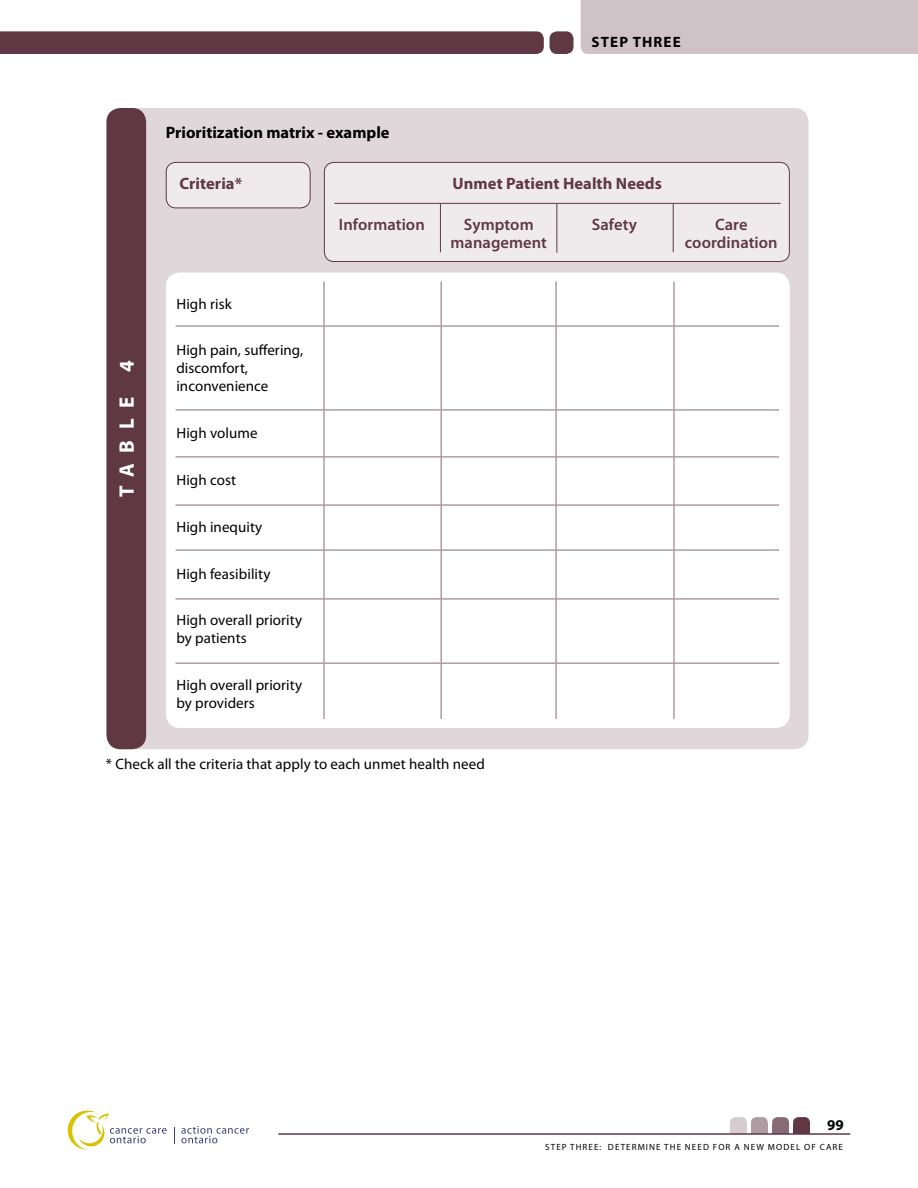
<style>
.page{position:relative;width:918px;height:1188px;background:#fff}
.page>*{position:absolute;margin:0;border:0;box-sizing:border-box;transform-origin:0 0}
.t1{font:700 21px "Myriad Pro";letter-spacing:.5em;color:#fff}
.t2{font:600 16.5px "Myriad Pro";letter-spacing:.005em;color:#5f3844}
.t3{font:700 16.5px "Myriad Pro";letter-spacing:.005em;color:#5f3844}
.t4{font:700 16.5px "Myriad Pro";color:#000}
.t5{font:15px/18px "Myriad Pro";letter-spacing:.005em;color:#000}
.t6{font:700 15px "Myriad Pro";letter-spacing:.075em;color:#000}
.t7{font:9px "Myriad Pro";letter-spacing:.12em;color:#000}
</style>
<div class="page">
<div style="left:0;top:31px;width:544px;height:23px;background:#5f3844"></div>
<svg style="left:181px;top:1126px;width:68px;height:17px"></svg>
<svg style="left:174px;top:1127px;width:1px;height:16px"></svg>
<svg style="left:67px;top:1110px;width:100px;height:40px"></svg>
<div style="left:793px;top:1117px;width:17px;height:17px;background:#5f3844;border-radius:5px"></div>
<div style="left:793px;top:1126px;width:17px;height:8px;background:#5f3844"></div>
<div style="left:772px;top:1117px;width:17px;height:17px;background:#876a73;border-radius:5px"></div>
<div style="left:772px;top:1126px;width:17px;height:8px;background:#876a73"></div>
<div style="left:751px;top:1117px;width:17px;height:17px;background:#af9ca2;border-radius:5px"></div>
<div style="left:751px;top:1123px;width:17px;height:11px;background:#af9ca2"></div>
<div style="left:730px;top:1117px;width:17px;height:17px;background:#d7cdd0;border-radius:5px"></div>
<div style="left:730px;top:1123px;width:17px;height:11px;background:#d7cdd0"></div>
<hr style="left:278px;top:1133px;width:572px;height:2px;background:#5f3844">
<div style="left:581px;top:0;width:252px;height:54px;background:#cfc3c7"></div>
<div style="left:550px;top:31px;width:24px;height:23px;background:#5f3844;border-radius:8px"></div>
<div style="left:833px;top:0;width:85px;height:54px;background:#cfc3c7"></div>
<div style="left:107px;top:108px;width:702px;height:641px;background:#dfd7da;border-radius:14px"></div>
<div style="left:107px;top:108px;width:39px;height:641px;background:#5f3844;border-radius:14px"></div>
<div style="left:166px;top:273px;width:624px;height:455px;background:#fff;border-radius:14px"></div>
<hr style="left:176px;top:325px;width:603px;height:2px;background:#af9ca2">
<hr style="left:176px;top:409px;width:603px;height:2px;background:#af9ca2">
<div style="left:166px;top:162px;width:144px;height:46px;background:#efebec;border-radius:10px"></div>
<div style="left:166px;top:162px;width:145px;height:46px;border:1px solid #5f3844;border-radius:10px"></div>
<div style="left:324px;top:162px;width:465px;height:100px;background:#efebec;border-radius:10px"></div>
<div style="left:324px;top:162px;width:466px;height:100px;border:1px solid #5f3844;border-radius:10px"></div>
<hr style="left:334px;top:203px;width:447px;height:1px;background:#5f3844">
<hr style="left:440px;top:203px;width:1px;height:49px;background:#5f3844">
<hr style="left:556px;top:203px;width:1px;height:50px;background:#5f3844">
<hr style="left:673px;top:203px;width:1px;height:49px;background:#5f3844">
<hr style="left:176px;top:456px;width:603px;height:2px;background:#af9ca2">
<hr style="left:176px;top:504px;width:603px;height:2px;background:#af9ca2">
<hr style="left:176px;top:549px;width:603px;height:2px;background:#af9ca2">
<hr style="left:176px;top:598px;width:603px;height:2px;background:#af9ca2">
<hr style="left:176px;top:662px;width:603px;height:2px;background:#af9ca2">
<hr style="left:323px;top:281px;width:2px;height:438px;background:#af9ca2">
<hr style="left:440px;top:281px;width:2px;height:438px;background:#af9ca2">
<hr style="left:555px;top:281px;width:2px;height:438px;background:#af9ca2">
<hr style="left:673px;top:281px;width:2px;height:438px;background:#af9ca2">
<p class="t4" style="left:166px;top:122px;width:225px">Prioritization matrix - example</p>
<p class="t6" style="left:592px;top:32px;width:91px">STEP THREE</p>
<h1 class="t1" style="left:113px;top:497px;width:139px;rotate:-90deg">TABLE 4</h1>
<p class="t3" style="left:179px;top:173px;width:64px">Criteria*</p>
<p class="t3" style="left:453px;top:172px;width:211px">Unmet Patient Health Needs</p>
<p class="t2" style="left:339px;top:214px;width:88px">Information</p>
<p class="t2" style="left:464px;top:214px;width:71px">Symptom</p>
<p class="t2" style="left:592px;top:214px;width:47px">Safety</p>
<p class="t2" style="left:715px;top:214px;width:34px">Care</p>
<p class="t2" style="left:451px;top:232px;width:98px">management</p>
<p class="t2" style="left:685px;top:232px;width:94px">coordination</p>
<p class="t5" style="left:176px;top:294px;width:57px">High risk</p>
<p class="t5" style="left:176px;top:341px;width:128px">High pain, suffering, discomfort, inconvenience</p>
<p class="t5" style="left:176px;top:424px;width:83px">High volume</p>
<p class="t5" style="left:176px;top:471px;width:61px">High cost</p>
<p class="t5" style="left:176px;top:517px;width:87px">High inequity</p>
<p class="t5" style="left:176px;top:564px;width:96px">High feasibility</p>
<p class="t5" style="left:176px;top:611px;width:127px">High overall priority by patients</p>
<p class="t5" style="left:176px;top:676px;width:127px">High overall priority by providers</p>
<p class="t5" style="left:106px;top:755px;width:380px">* Check all the criteria that apply to each unmet health need</p>
<p class="t6" style="left:827px;top:1115px;width:18px">99</p>
<p class="t7" style="left:545px;top:1141px;width:76px">STEP THREE: Deter</p>
<p class="t7" style="left:638px;top:1141px;width:34px">mine the</p>
<p class="t7" style="left:685px;top:1141px;width:7px">Need</p>
<p class="t7" style="left:713px;top:1141px;width:126px">for a New Model of Care</p>
</div>
